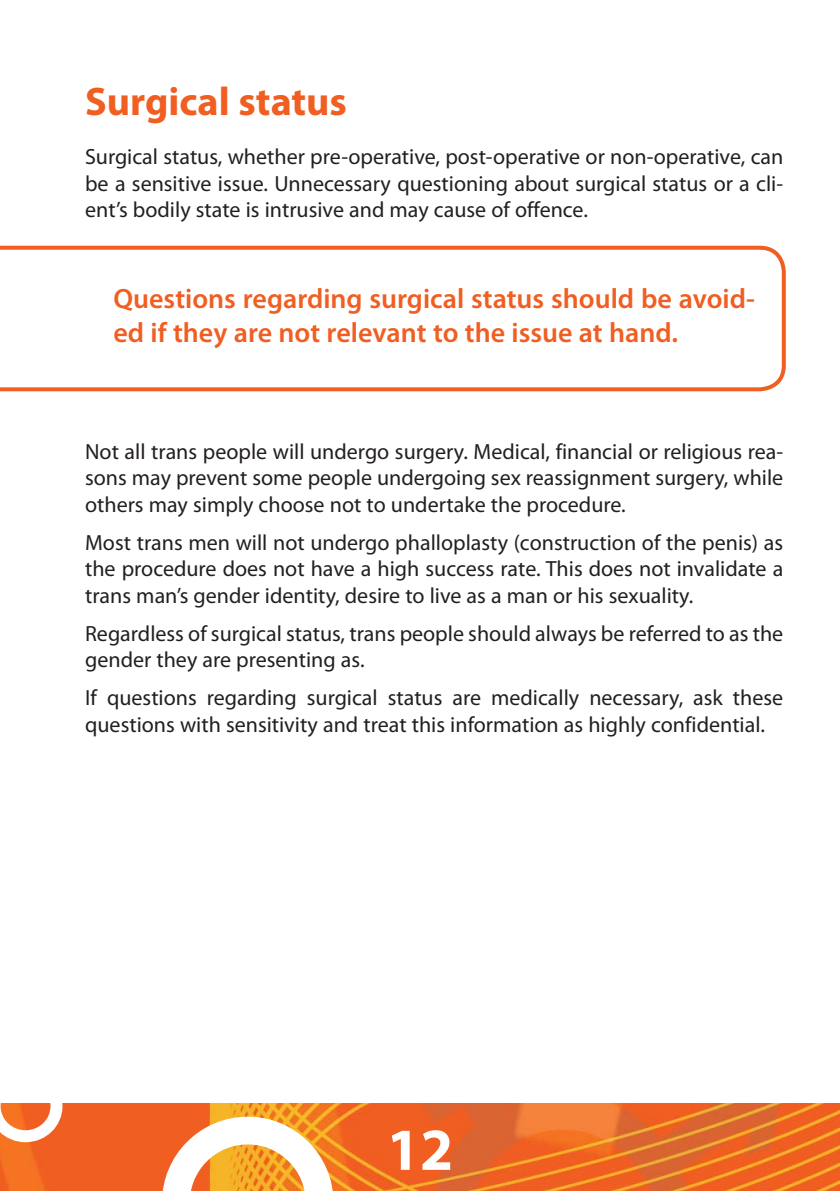
<style>
.page{position:relative;width:840px;height:1191px;background:#fff}
.page>*{position:absolute;margin:0;border:0;box-sizing:border-box;transform-origin:0 0}
.t1{font:700 60px "Myriad Pro";color:#fff}
.t2{font:700 40px "Myriad Pro";color:#f05e22}
.t3{font:600 28px/33.8px "Myriad Pro";color:#f05e22}
.t4{font:22px/26.6px "Myriad Pro";color:#231f20;text-align:justify}
</style>
<div class="page">
<svg style="left:0;top:245px;width:786px;height:147px"></svg>
<img style="left:0;top:1103px;width:839px;height:88px">
<svg style="left:0;top:1103px;width:62px;height:39px"></svg>
<svg style="left:162px;top:1116px;width:171px;height:75px"></svg>
<h2 class="t2" style="left:85px;top:86px;width:263px">Surgical status</h2>
<p class="t4" style="left:85px;top:145px;width:699px">Surgical status, whether pre-operative, post-operative or non-operative, can be a sensitive issue. Unnecessary questioning about surgical status or a cli&shy;ent’s bodily state is intrusive and may cause of offence.</p>
<p class="t3" style="left:113px;top:283px;width:642px">Questions regarding surgical status should be avoid&shy;ed if they are not relevant to the issue at hand.</p>
<p class="t4" style="left:85px;top:439px;width:699px">Not all trans people will undergo surgery. Medical, financial or religious rea&shy;sons may prevent some people undergoing sex reassignment surgery, while others may simply choose not to undertake the procedure.</p>
<p class="t4" style="left:85px;top:530px;width:699px">Most trans men will not undergo phalloplasty (construction of the penis) as the procedure does not have a high success rate. This does not invalidate a trans man’s gender identity, desire to live as a man or his sexuality.</p>
<p class="t4" style="left:85px;top:621px;width:699px">Regardless of surgical status, trans people should always be referred to as the gender they are presenting as.</p>
<p class="t4" style="left:85px;top:685px;width:699px">If questions regarding surgical status are medically necessary, ask these questions with sensitivity and treat this information as highly confidential.</p>
<h1 class="t1" style="left:386px;top:1126px;width:68px">12</h1>
</div>
